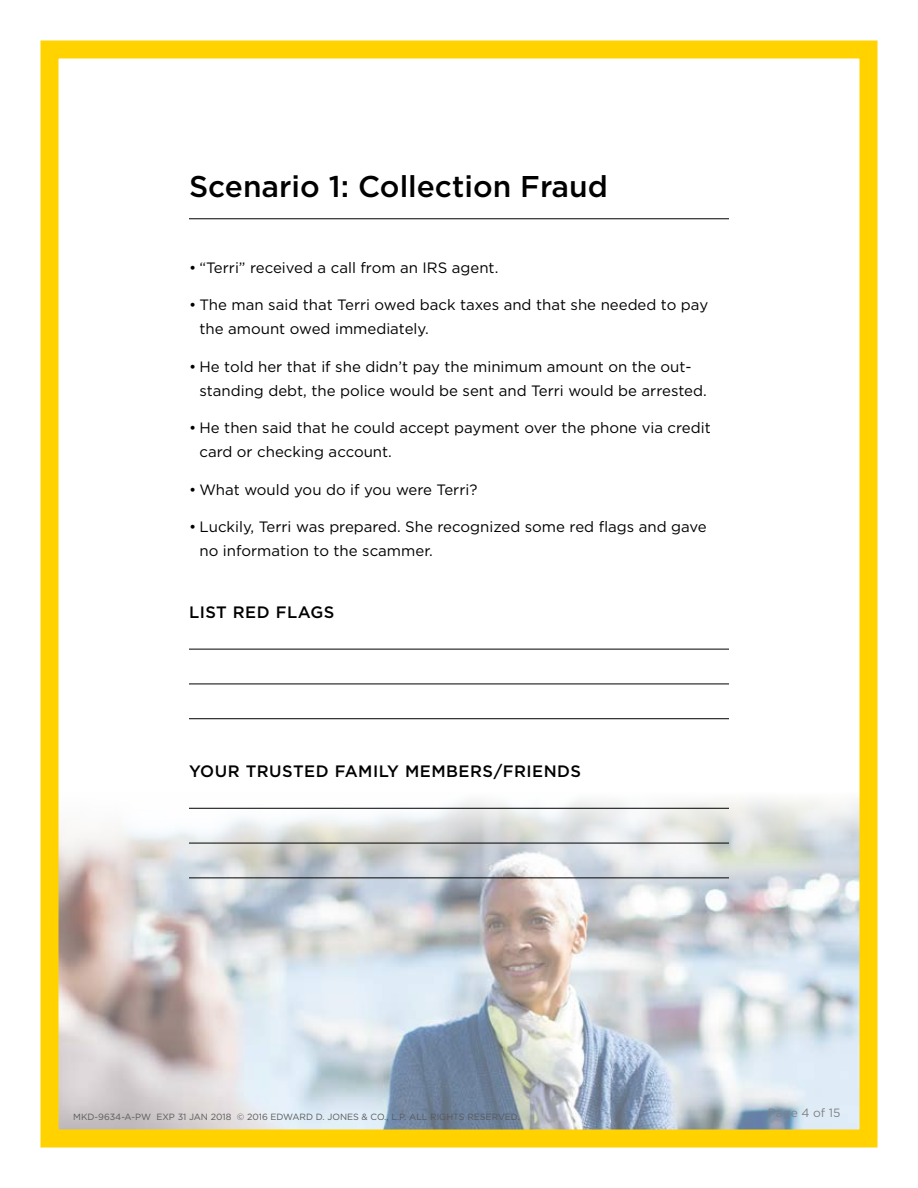
<style>
.page{position:relative;width:918px;height:1188px;background:#fff}
.page>*{position:absolute;margin:0;border:0;box-sizing:border-box;transform-origin:0 0}
.t1{font:500 30px "Gotham";color:#000}
.t2{font:500 16.5px "Gotham";letter-spacing:.03em;color:#000}
.t3{font:15px/24px "Gotham";color:#000}
.t4{font:12px "Gotham";color:#808285}
.t5{font:9px "Gotham";color:#58595b}
</style>
<div class="page">
<img style="left:59px;top:799px;width:800px;height:330px">
<div style="left:40px;top:40px;width:838px;height:1108px;border:18px solid #ffd200"></div>
<hr style="left:189px;top:649px;width:540px;height:1px;background:#000">
<hr style="left:189px;top:684px;width:540px;height:1px;background:#000">
<hr style="left:189px;top:718px;width:540px;height:1px;background:#000">
<hr style="left:189px;top:808px;width:540px;height:1px;background:#000">
<hr style="left:189px;top:843px;width:540px;height:1px;background:#000">
<hr style="left:189px;top:877px;width:540px;height:1px;background:#000">
<hr style="left:189px;top:218px;width:540px;height:1px;background:#000">
<h1 class="t1" style="left:189px;top:167px;width:420px">Scenario 1: Collection Fraud</h1>
<p class="t3" style="left:189px;top:255px;width:311px">• “Terri” received a call from an IRS agent.</p>
<p class="t3" style="left:200px;top:293px;width:510px;text-indent:-10px">• The man said that Terri owed back taxes and that she needed to pay the amount owed immediately.</p>
<p class="t3" style="left:200px;top:354px;width:509px;text-indent:-10px">• He told her that if she didn’t pay the minimum amount on the out&shy;standing debt, the police would be sent and Terri would be arrested.</p>
<p class="t3" style="left:200px;top:416px;width:513px;text-indent:-10px">• He then said that he could accept payment over the phone via credit card or checking account.</p>
<p class="t3" style="left:189px;top:477px;width:290px">• What would you do if you were Terri?</p>
<p class="t3" style="left:200px;top:515px;width:509px;text-indent:-10px">• Luckily, Terri was prepared. She recognized some red flags and gave no information to the scammer.</p>
<p class="t2" style="left:189px;top:601px;width:147px">LIST RED FLAGS</p>
<p class="t2" style="left:189px;top:761px;width:394px">YOUR TRUSTED FAMILY MEMBERS/FRIENDS</p>
<p class="t5" style="left:73px;top:1111px;width:448px">MKD-9634-A-PW EXP 31 JAN 2018 © 2016 EDWARD D. JONES &amp; CO., L.P. ALL RIGHTS RESERVED.</p>
<p class="t4" style="left:768px;top:1105px;width:74px">Page 4 of 15</p>
</div>
